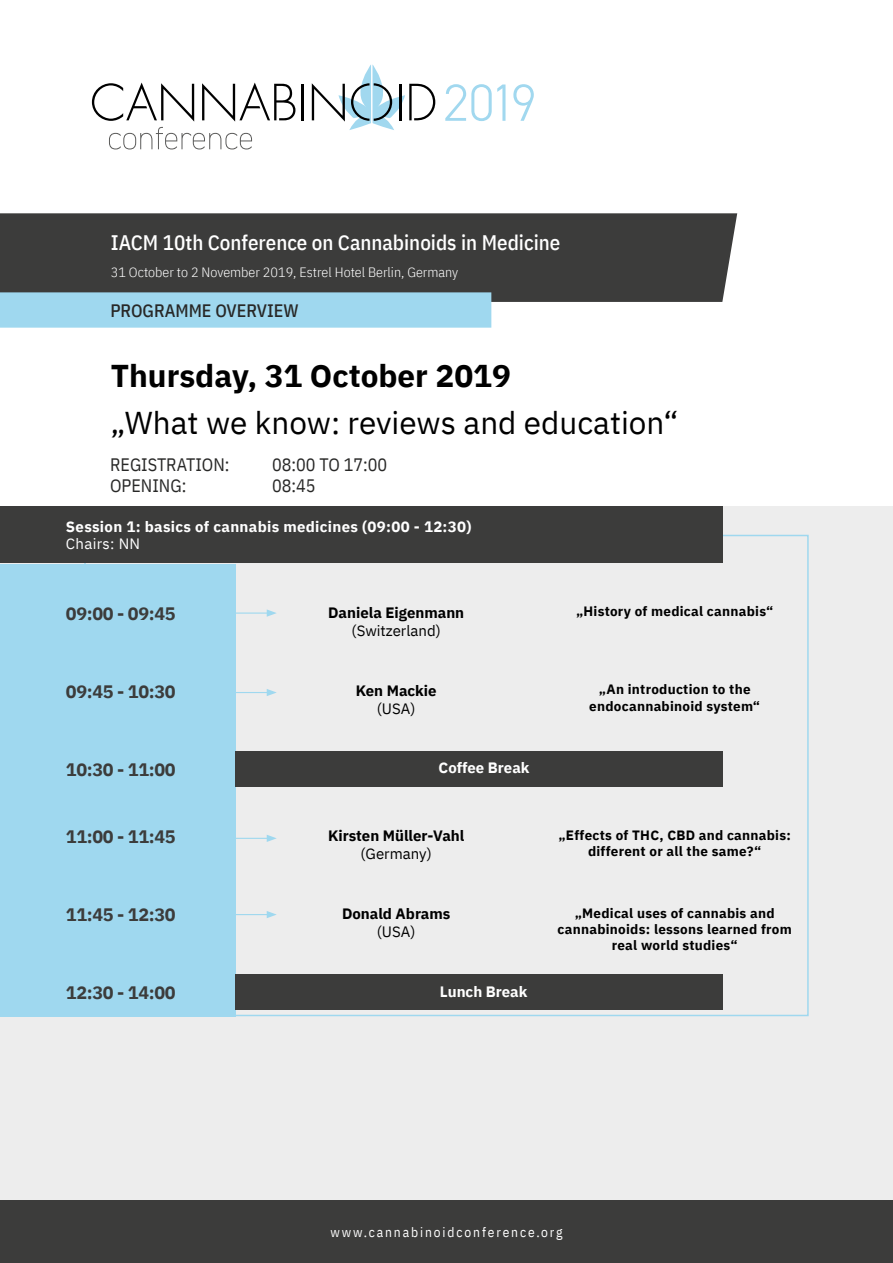
<style>
.page{position:relative;width:893px;height:1263px;background:#fff}
.page>*{position:absolute;margin:0;border:0;box-sizing:border-box;transform-origin:0 0}
.t1{font:31.5px "IBM Plex Sans";color:#000}
.t2{font:700 31.5px "IBM Plex Sans";color:#000}
.t3{font:500 21px "IBM Plex Sans Cond";color:#fff}
.t4{font:700 18px "IBM Plex Sans";letter-spacing:-.02em;color:#3c3c3b}
.t5{font:18px "IBM Plex Sans Cond";color:#282827}
.t6{font:500 18px "IBM Plex Sans Cond";color:#282827}
.t7{font:700 15px "IBM Plex Sans";color:#000}
.t8{font:700 15px "IBM Plex Sans";letter-spacing:.02em;color:#fff}
.t9{font:15px "IBM Plex Sans";color:#000}
.t10{font:700 15px "IBM Plex Sans";color:#fff}
.t11{font:15px "IBM Plex Sans";letter-spacing:.02em;color:#fff}
.t12{font:700 13.5px/16.2px "IBM Plex Sans";letter-spacing:.02em;color:#000;text-align:center}
.t13{font:300 13.5px "IBM Plex Sans Cond";color:#fff;scale:1.04 1}
.t14{font:13.5px "IBM Plex Sans Cond";letter-spacing:.14em;color:#fff}
</style>
<div class="page">
<div style="left:0;top:506px;width:893px;height:702px;background:#ededed"></div>
<div style="left:0;top:213px;width:737px;height:89px;background:#3c3c3b"></div>
<hr style="left:302px;top:84px;width:2px;height:36px;background:#000">
<svg style="left:92px;top:83px;width:203px;height:66px"></svg>
<svg style="left:312px;top:64px;width:123px;height:66px"></svg>
<svg style="left:445px;top:84px;width:60px;height:37px"></svg>
<svg style="left:513px;top:84px;width:21px;height:37px"></svg>
<svg style="left:0;top:291px;width:492px;height:37px;background:#9cd2e8"></svg>
<div style="left:0;top:564px;width:236px;height:452px;background:#9fd8ef"></div>
<div style="left:0;top:506px;width:723px;height:57px;background:#3c3c3b"></div>
<div style="left:0;top:1201px;width:893px;height:62px;background:#3c3c3b"></div>
<div style="left:236px;top:751px;width:487px;height:35px;background:#3c3c3b"></div>
<div style="left:236px;top:974px;width:487px;height:36px;background:#3c3c3b"></div>
<hr style="left:236px;top:612px;width:33px;height:2px;background:#9fd8ef">
<svg style="left:267px;top:609px;width:10px;height:8px"></svg>
<hr style="left:236px;top:692px;width:33px;height:1px;background:#9fd8ef">
<svg style="left:267px;top:689px;width:10px;height:7px"></svg>
<hr style="left:236px;top:838px;width:33px;height:1px;background:#9fd8ef">
<svg style="left:267px;top:835px;width:10px;height:7px"></svg>
<hr style="left:236px;top:914px;width:33px;height:1px;background:#9fd8ef">
<svg style="left:267px;top:911px;width:10px;height:7px"></svg>
<h2 class="t3" style="left:111px;top:226px;width:451px">IACM 10th Conference on Cannabinoids in Medicine</h2>
<p class="t13" style="left:111px;top:262px;width:336px">31 October to 2 November 2019, Estrel Hotel Berlin, Germany</p>
<h3 class="t6" style="left:110px;top:296px;width:190px">PROGRAMME OVERVIEW</h3>
<h1 class="t2" style="left:111px;top:351px;width:402px">Thursday, 31 October 2019</h1>
<h1 class="t1" style="left:111px;top:399px;width:569px">„What we know: reviews and education“</h1>
<h3 class="t5" style="left:110px;top:450px;width:121px">REGISTRATION:</h3>
<h3 class="t5" style="left:272px;top:450px;width:117px">08:00 TO 17:00</h3>
<h3 class="t5" style="left:110px;top:472px;width:78px">OPENING:</h3>
<h3 class="t5" style="left:272px;top:472px;width:45px">08:45</h3>
<p class="t8" style="left:66px;top:514px;width:407px">Session 1: basics of cannabis medicines (09:00 - 12:30)</p>
<p class="t11" style="left:66px;top:532px;width:76px">Chairs: NN</p>
<h3 class="t4" style="left:66px;top:599px;width:111px">09:00 - 09:45</h3>
<p class="t7" style="left:328px;top:600px;width:138px">Daniela Eigenmann</p>
<p class="t9" style="left:352px;top:619px;width:91px">(Switzerland)</p>
<h3 class="t4" style="left:66px;top:677px;width:111px">09:45 - 10:30</h3>
<p class="t7" style="left:356px;top:678px;width:82px">Ken Mackie</p>
<p class="t9" style="left:377px;top:697px;width:40px">(USA)</p>
<h3 class="t4" style="left:66px;top:755px;width:111px">10:30 - 11:00</h3>
<p class="t10" style="left:439px;top:756px;width:92px">Coffee Break</p>
<h3 class="t4" style="left:66px;top:822px;width:111px">11:00 - 11:45</h3>
<p class="t7" style="left:328px;top:823px;width:138px">Kirsten Müller-Vahl</p>
<p class="t9" style="left:361px;top:842px;width:73px">(Germany)</p>
<h3 class="t4" style="left:66px;top:900px;width:111px">11:45 - 12:30</h3>
<p class="t7" style="left:342px;top:901px;width:110px">Donald Abrams</p>
<p class="t9" style="left:377px;top:920px;width:40px">(USA)</p>
<h3 class="t4" style="left:66px;top:978px;width:111px">12:30 - 14:00</h3>
<p class="t10" style="left:440px;top:979px;width:89px">Lunch Break</p>
<p class="t12" style="left:576px;top:602px;width:199px">„History of medical cannabis“</p>
<p class="t12" style="left:589px;top:680px;width:172px">„An introduction to the endocannabinoid system“</p>
<p class="t12" style="left:558px;top:826px;width:234px">„Effects of THC, CBD and cannabis: different or all the same?“</p>
<p class="t12" style="left:558px;top:903px;width:236px">„Medical uses of cannabis and cannabinoids: lessons learned from real world studies“</p>
<p class="t14" style="left:330px;top:1222px;width:234px">www.cannabinoidconference.org</p>
</div>
